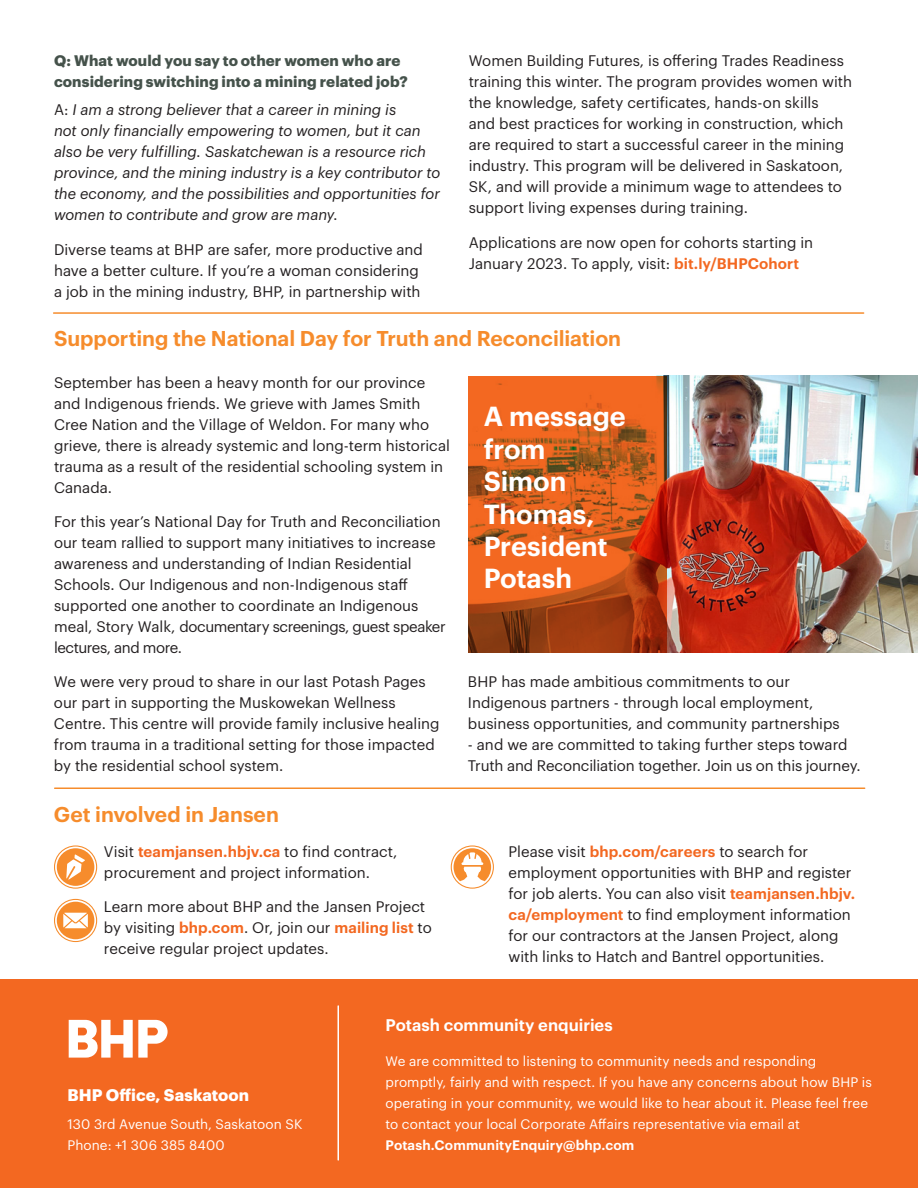
<style>
.page{position:relative;width:918px;height:1188px;background:#fff}
.page>*{position:absolute;margin:0;border:0;box-sizing:border-box;transform-origin:0 0}
.BHP_Pull-quote{font:600 27px/32.4px "Graphik";color:#fff}
.BHP_Body{font:600 21px "Graphik";letter-spacing:-.005em;color:#f68c2c}
.BHP_H3{font:600 16.5px "Graphik";color:#fff}
.BHP_Body-2{font:700 16.5px "Graphik";letter-spacing:.005em;color:#fff}
.BHP_Body-3{font:15px/21px "Graphik";color:#231f20}
.BHP_Body-4{font:italic 15px/21px "Graphik";letter-spacing:-.005em;color:#231f20}
.BHP_Body-5{font:700 15px/21px "Graphik";letter-spacing:.005em;color:#45524b}
.BHP_Body-6{font:13.5px/21px "Graphik";letter-spacing:.005em;color:#fff}
.s1{font-style:normal}
.s2{font-weight:600;color:#f36821}
.s3{font-weight:600}
</style>
<div class="page">
<div style="left:0;top:980px;width:918px;height:208px;background:#f36821"></div>
<svg style="left:69px;top:1020px;width:99px;height:38px"></svg>
<hr style="left:54px;top:312px;width:810px;height:2px;background:#f68c2c">
<hr style="left:55px;top:788px;width:810px;height:1px;background:#f68c2c">
<hr style="left:338px;top:1006px;width:1px;height:154px;background:#fff">
<svg style="left:54px;top:899px;width:43px;height:43px"></svg>
<svg style="left:54px;top:845px;width:43px;height:44px"></svg>
<svg style="left:451px;top:845px;width:43px;height:44px"></svg>
<img style="left:667px;top:376px;width:251px;height:277px">
<svg style="left:469px;top:376px;width:198px;height:277px;background:#ca561b"></svg>
<p class="BHP_Body-5" style="left:54px;top:49px;width:355px">Q: What would you say to other women who are considering switching into a mining related job?</p>
<p class="BHP_Body-4" style="left:54px;top:98px;width:388px"><span class="s1">A:</span> I am a strong believer that a career in mining is<br>not only financially empowering to women, but it can also be very fulfilling. Saskatchewan is a resource rich province, and the mining industry is a key contributor to the economy, and the possibilities and opportunities for women to contribute and grow are many.</p>
<p class="BHP_Body-3" style="left:54px;top:237px;width:371px">Diverse teams at BHP are safer, more productive and have a better culture. If you’re a woman considering a job in the mining industry, BHP, in partnership with</p>
<p class="BHP_Body-3" style="left:469px;top:49px;width:385px">Women Building Futures, is offering Trades Readiness training this winter. The program provides women with the knowledge, safety certificates, hands-on skills<br>and best practices for working in construction, which are required to start a successful career in the mining industry. This program will be delivered in Saskatoon, SK, and will provide a minimum wage to attendees to support living expenses during training.</p>
<p class="BHP_Body-3" style="left:469px;top:231px;width:346px">Applications are now open for cohorts starting in<br>January 2023. To apply, visit: <span class="s2">bit.ly/BHPCohort</span></p>
<p class="BHP_Body" style="left:54px;top:323px;width:569px">Supporting the National Day for Truth and Reconciliation</p>
<p class="BHP_Body-3" style="left:54px;top:370px;width:397px">September has been a heavy month for our province and Indigenous friends. We grieve with James Smith Cree Nation and the Village of Weldon. For many who grieve, there is already systemic and long-term historical trauma as a result of the residential schooling system in Canada.</p>
<p class="BHP_Body-3" style="left:54px;top:510px;width:393px">For this year’s National Day for Truth and Reconciliation our team rallied to support many initiatives to increase awareness and understanding of Indian Residential Schools. Our Indigenous and non-Indigenous staff supported one another to coordinate an Indigenous meal, Story Walk, documentary screenings, guest speaker lectures, and more.</p>
<p class="BHP_Pull-quote" style="left:484px;top:398px;width:143px">A message from<br>Simon<br>Thomas,<br>President<br>Potash</p>
<p class="BHP_Body-3" style="left:54px;top:670px;width:387px">We were very proud to share in our last Potash Pages our part in supporting the Muskowekan Wellness Centre. This centre will provide family inclusive healing from trauma in a traditional setting for those impacted by the residential school system.</p>
<p class="BHP_Body-3" style="left:468px;top:670px;width:373px">BHP has made ambitious commitments to our<br>Indigenous partners - through local employment, business opportunities, and community partnerships</p>
<p class="BHP_Body-3" style="left:468px;top:733px;width:394px">- and we are committed to taking further steps toward<br>Truth and Reconciliation together. Join us on this journey.</p>
<p class="BHP_Body" style="left:54px;top:799px;width:226px">Get involved in Jansen</p>
<p class="BHP_Body-3" style="left:104px;top:840px;width:295px">Visit <span class="s2">teamjansen.hbjv.ca</span> to find contract, procurement and project information.</p>
<p class="BHP_Body-3" style="left:104px;top:895px;width:329px">Learn more about BHP and the Jansen Project by visiting <span class="s2">bhp.com</span>. Or, join our <span class="s2">mailing list</span> to receive regular project updates.</p>
<p class="BHP_Body-3" style="left:508px;top:840px;width:348px">Please visit <span class="s2">bhp.com/careers</span> to search for employment opportunities with BHP and register for job alerts. You can also visit <span class="s2">teamjansen.hbjv. ca/employment</span> to find employment information for our contractors at the Jansen Project, along with links to Hatch and Bantrel opportunities.</p>
<p class="BHP_Body-2" style="left:68px;top:1083px;width:183px">BHP Office, Saskatoon</p>
<p class="BHP_Body-6" style="left:68px;top:1113px;width:236px">130 3rd Avenue South, Saskatoon SK</p>
<p class="BHP_Body-6" style="left:68px;top:1134px;width:159px">Phone: +1 306 385 8400</p>
<p class="BHP_H3" style="left:386px;top:1013px;width:229px">Potash community enquiries</p>
<p class="BHP_Body-6" style="left:386px;top:1049px;width:488px">We are committed to listening to community needs and responding promptly, fairly and with respect. If you have any concerns about how BHP is operating in your community, we would like to hear about it. Please feel free to contact your local Corporate Affairs representative via email at <span class="s3">Potash.CommunityEnquiry@bhp.com</span></p>
</div>
